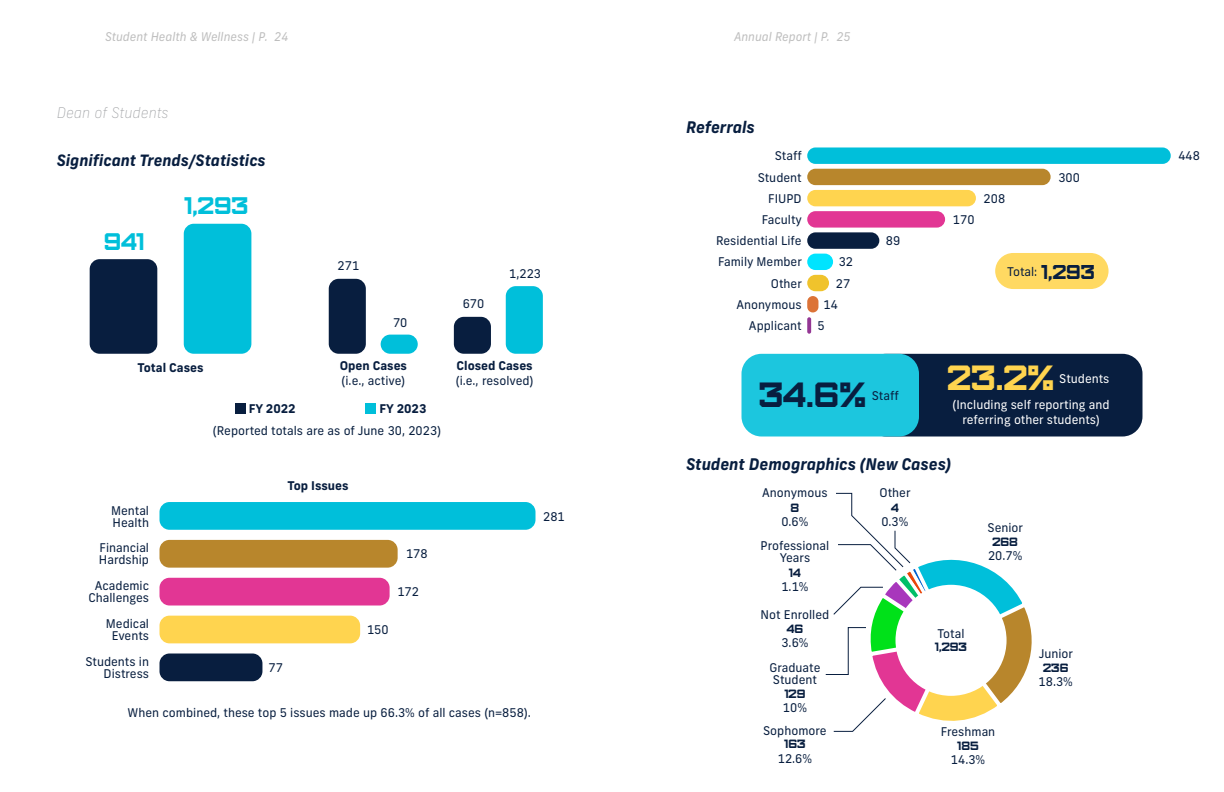
<style>
.page{position:relative;width:1224px;height:792px;background:#fff}
.page>*{position:absolute;margin:0;border:0;box-sizing:border-box;transform-origin:0 0}
.t1{font:35px "Furore";color:#081e3f}
.t2{font:35px "Furore";color:#ffd44f}
.t3{font:24px "Furore";color:#00bfda}
.t4{font:20px "Furore";color:#081e3f}
.t5{font:italic 700 16px "New Frank";color:#081e3f}
.t6{font:italic 700 15.6px "New Frank";color:#081e3f}
.t7{font:italic 100 14.6px "New Frank";color:#9d9fa2}
.t8{font:12px/12px "New Frank";color:#081e3f}
.t9{font:12px/26.1px "New Frank";color:#fff;text-align:right}
.t10{font:700 12px "New Frank";color:#081e3f}
.t11{font:italic 12px "New Frank";color:#bebebe}
.t12{font:12px "New Frank";color:#081f3f}
.t13{font:12px "Furore";color:#081e3f}
</style>
<div class="page">
<div style="left:90px;top:259px;width:67px;height:95px;background:#081e3f;border-radius:10px"></div>
<div style="left:184px;top:224px;width:67px;height:130px;background:#00bfda;border-radius:10px"></div>
<div style="left:329px;top:279px;width:37px;height:75px;background:#081e3f;border-radius:10px"></div>
<div style="left:381px;top:335px;width:37px;height:19px;background:#00bfda;border-radius:10px"></div>
<div style="left:454px;top:317px;width:37px;height:37px;background:#081e3f;border-radius:10px"></div>
<div style="left:506px;top:286px;width:37px;height:68px;background:#00bfda;border-radius:10px"></div>
<div style="left:235px;top:403px;width:10px;height:11px;background:#081e3f"></div>
<div style="left:365px;top:403px;width:11px;height:11px;background:#00bfda"></div>
<div style="left:160px;top:654px;width:102px;height:27px;background:#081e3f;border-radius:10px"></div>
<div style="left:160px;top:616px;width:200px;height:27px;background:#ffd44f;border-radius:10px"></div>
<div style="left:160px;top:578px;width:230px;height:28px;background:#e23694;border-radius:10px"></div>
<div style="left:160px;top:540px;width:238px;height:28px;background:#b8862c;border-radius:10px"></div>
<div style="left:160px;top:502px;width:376px;height:28px;background:#00bfda;border-radius:10px"></div>
<div style="left:866px;top:354px;width:276px;height:83px;background:#081e3f;border-radius:20px"></div>
<div style="left:742px;top:354px;width:177px;height:83px;background:#1cc6de;border-radius:20px"></div>
<div style="left:995px;top:253px;width:114px;height:36px;background:#ffd962;border-radius:18px"></div>
<svg style="left:807px;top:317px;width:4px;height:17px"></svg>
<div style="left:807px;top:296px;width:11px;height:16px;background:#dc7337;border-radius:6px"></div>
<div style="left:807px;top:275px;width:22px;height:16px;background:#f0c32c;border-radius:8px"></div>
<div style="left:807px;top:254px;width:26px;height:16px;background:#00e4ff;border-radius:8px"></div>
<div style="left:807px;top:232px;width:72px;height:17px;background:#081e3f;border-radius:8px"></div>
<div style="left:807px;top:211px;width:138px;height:17px;background:#e23694;border-radius:8px"></div>
<div style="left:807px;top:190px;width:169px;height:16px;background:#ffd44f;border-radius:8px"></div>
<div style="left:807px;top:169px;width:244px;height:16px;background:#b8862c;border-radius:8px"></div>
<div style="left:807px;top:147px;width:364px;height:17px;background:#00bfda;border-radius:8px"></div>
<svg style="left:825px;top:492px;width:207px;height:240px"></svg>
<p class="t11" style="left:105px;top:30px;width:185px">Student Health &amp; Wellness | P. 24</p>
<p class="t11" style="left:734px;top:30px;width:118px">Annual Report | P. 25</p>
<p class="t7" style="left:57px;top:104px;width:113px">Dean of Students</p>
<p class="t6" style="left:57px;top:150px;width:210px">Significant Trends/Statistics</p>
<h2 class="t3" style="left:104px;top:226px;width:42px">941</h2>
<h2 class="t3" style="left:184px;top:191px;width:66px">1,293</h2>
<p class="t8" style="left:338px;top:260px;width:23px">271</p>
<p class="t8" style="left:393px;top:316px;width:16px">70</p>
<p class="t8" style="left:463px;top:297px;width:23px">670</p>
<p class="t8" style="left:509px;top:268px;width:33px">1,223</p>
<h3 class="t5" style="left:686px;top:117px;width:70px">Referrals</h3>
<p class="t8" style="left:775px;top:150px;width:29px">Staff</p>
<p class="t8" style="left:768px;top:192px;width:35px">FIUPD</p>
<p class="t8" style="left:716px;top:235px;width:87px">Residential Life</p>
<p class="t8" style="left:771px;top:277px;width:33px">Other</p>
<p class="t8" style="left:758px;top:171px;width:46px">Student</p>
<p class="t8" style="left:762px;top:214px;width:42px">Faculty</p>
<p class="t8" style="left:718px;top:256px;width:85px">Family Member</p>
<p class="t8" style="left:736px;top:294px;width:67px;line-height:21.2px;text-align:right">Anonymous<br>Applicant</p>
<p class="t8" style="left:839px;top:256px;width:16px">32</p>
<p class="t8" style="left:836px;top:277px;width:16px">27</p>
<p class="t8" style="left:817px;top:294px;width:22px;line-height:21.2px;text-indent:6px">14<br>5</p>
<p class="t8" style="left:886px;top:235px;width:16px">89</p>
<p class="t10" style="left:138px;top:359px;width:67px">Total Cases</p>
<p class="t10" style="left:340px;top:358px;width:69px">Open Cases</p>
<p class="t8" style="left:342px;top:375px;width:65px">(i.e., active)</p>
<p class="t10" style="left:249px;top:401px;width:49px">FY 2022</p>
<p class="t10" style="left:380px;top:401px;width:49px">FY 2023</p>
<p class="t12" style="left:213px;top:423px;width:230px">(Reported totals are as of June 30, 2023)</p>
<p class="t10" style="left:457px;top:358px;width:78px">Closed Cases</p>
<p class="t8" style="left:456px;top:375px;width:79px">(i.e., resolved)</p>
<h1 class="t1" style="left:759px;top:373px;width:109px">34.6%</h1>
<p class="t8" style="left:872px;top:389px;width:29px">Staff</p>
<p class="t8" style="left:953px;top:214px;width:23px">170</p>
<p class="t8" style="left:984px;top:192px;width:23px">208</p>
<p class="t8" style="left:1058px;top:171px;width:23px">300</p>
<h3 class="t4" style="left:1041px;top:259px;width:55px">1,293</h3>
<p class="t8" style="left:1007px;top:266px;width:32px">Total:</p>
<h1 class="t2" style="left:947px;top:356px;width:108px">23.2%</h1>
<p class="t9" style="left:953px;top:365px;width:159px">Students<br>(Including self reporting and</p>
<p class="t9" style="left:962px;top:407px;width:139px">referring other students)</p>
<h3 class="t5" style="left:686px;top:454px;width:267px">Student Demographics (New Cases)</h3>
<p class="t8" style="left:111px;top:504px;width:40px">Mental<br>Health</p>
<p class="t8" style="left:99px;top:542px;width:52px">Financial<br>Hardship</p>
<p class="t8" style="left:88px;top:580px;width:62px;text-align:center">Academic<br>Challenges</p>
<p class="t8" style="left:106px;top:618px;width:45px;text-align:center">Medical<br>Events</p>
<p class="t8" style="left:85px;top:656px;width:65px;text-align:right">Students in<br>Distress</p>
<p class="t10" style="left:287px;top:478px;width:63px">Top Issues</p>
<p class="t8" style="left:269px;top:662px;width:16px">77</p>
<p class="t8" style="left:406px;top:548px;width:23px">178</p>
<p class="t8" style="left:397px;top:586px;width:23px">172</p>
<p class="t8" style="left:367px;top:624px;width:23px">150</p>
<p class="t8" style="left:543px;top:510px;width:23px">281</p>
<p class="t8" style="left:762px;top:487px;width:67px">Anonymous</p>
<p class="t13" style="left:791px;top:500px;width:10px">8</p>
<p class="t8" style="left:880px;top:487px;width:33px">Other</p>
<p class="t13" style="left:891px;top:500px;width:9px">4</p>
<p class="t8" style="left:781px;top:515px;width:29px">0.6%</p>
<p class="t8" style="left:881px;top:515px;width:29px">0.3%</p>
<p class="t8" style="left:761px;top:540px;width:70px;text-align:center">Professional<br>Years</p>
<p class="t13" style="left:789px;top:565px;width:13px">14</p>
<p class="t8" style="left:761px;top:609px;width:70px">Not Enrolled</p>
<p class="t13" style="left:787px;top:621px;width:18px">46</p>
<p class="t8" style="left:781px;top:580px;width:29px">1.1%</p>
<p class="t8" style="left:781px;top:636px;width:29px">3.6%</p>
<p class="t8" style="left:769px;top:661px;width:53px">Graduate<br>Student</p>
<p class="t13" style="left:784px;top:687px;width:23px">129</p>
<p class="t8" style="left:988px;top:522px;width:37px">Senior</p>
<p class="t13" style="left:992px;top:534px;width:27px">268</p>
<p class="t8" style="left:988px;top:550px;width:36px">20.7%</p>
<p class="t8" style="left:938px;top:628px;width:28px">Total</p>
<p class="t13" style="left:935px;top:639px;width:34px">1,293</p>
<p class="t8" style="left:1039px;top:648px;width:36px">Junior</p>
<p class="t8" style="left:1039px;top:675px;width:36px">18.3%</p>
<p class="t13" style="left:1043px;top:660px;width:27px">236</p>
<p class="t8" style="left:128px;top:707px;width:405px">When combined, these top 5 issues made up 66.3% of all cases (n=858).</p>
<p class="t8" style="left:783px;top:702px;width:26px">10%</p>
<p class="t8" style="left:763px;top:725px;width:65px">Sophomore</p>
<p class="t13" style="left:784px;top:737px;width:23px">163</p>
<p class="t8" style="left:941px;top:726px;width:56px">Freshman</p>
<p class="t13" style="left:957px;top:738px;width:23px">185</p>
<p class="t8" style="left:778px;top:752px;width:36px">12.6%</p>
<p class="t8" style="left:951px;top:753px;width:36px">14.3%</p>
<p class="t8" style="left:1178px;top:150px;width:23px">448</p>
</div>
